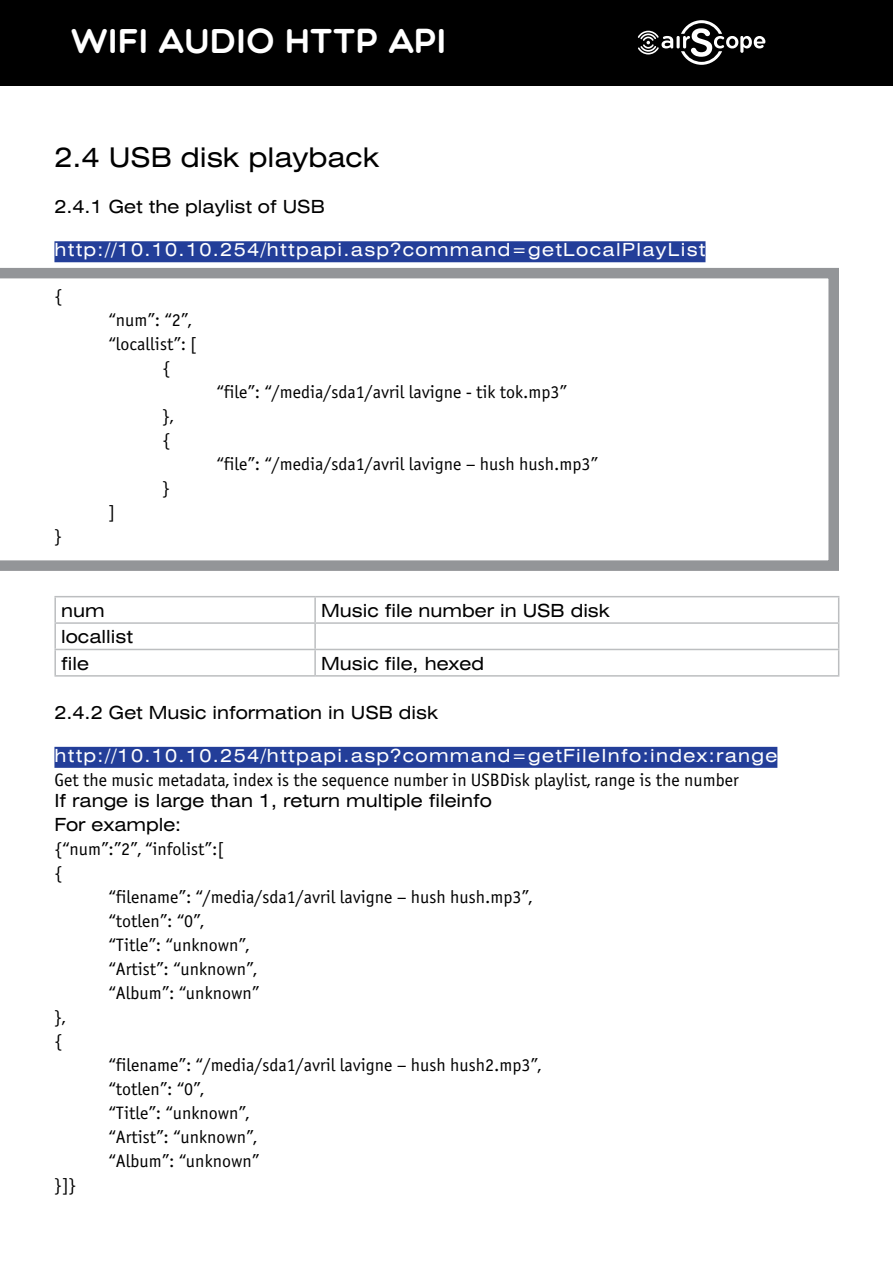
<style>
.page{position:relative;width:893px;height:1263px;background:#fff}
.page>*{position:absolute;margin:0;border:0;box-sizing:border-box;transform-origin:0 0}
.t1{font:34.65px "Multicolore";color:#fff}
.t2{font:27px "Helios Ext";color:#000}
.t3{font:18px "Officina Sans C";color:#000}
.t4{font:18px "Helios Ext";color:#000}
.t5{font:18px "Helios Ext";letter-spacing:.075em;color:#fff}
</style>
<div class="page">
<div style="left:0;top:0;width:893px;height:85px;background:#000"></div>
<svg style="left:638px;top:20px;width:127px;height:45px"></svg>
<div style="left:54px;top:241px;width:651px;height:21px;background:#233e99"></div>
<div style="left:54px;top:747px;width:723px;height:21px;background:#233e99"></div>
<hr style="left:314px;top:597px;width:2px;height:25px;background:#bcbec0">
<hr style="left:54px;top:622px;width:261px;height:2px;background:#bcbec0">
<hr style="left:315px;top:622px;width:524px;height:2px;background:#bcbec0">
<hr style="left:314px;top:624px;width:2px;height:25px;background:#bcbec0">
<hr style="left:54px;top:649px;width:261px;height:1px;background:#bcbec0">
<hr style="left:315px;top:649px;width:524px;height:1px;background:#bcbec0">
<hr style="left:314px;top:650px;width:2px;height:25px;background:#bcbec0">
<hr style="left:54px;top:675px;width:261px;height:2px;background:#bcbec0">
<hr style="left:315px;top:675px;width:524px;height:2px;background:#bcbec0">
<hr style="left:54px;top:596px;width:261px;height:1px;background:#bcbec0">
<hr style="left:54px;top:597px;width:2px;height:25px;background:#bcbec0">
<hr style="left:315px;top:596px;width:524px;height:1px;background:#bcbec0">
<hr style="left:54px;top:624px;width:2px;height:25px;background:#bcbec0">
<hr style="left:54px;top:650px;width:2px;height:25px;background:#bcbec0">
<svg style="left:838px;top:597px;width:1px;height:78px"></svg>
<svg style="left:0;top:267px;width:839px;height:304px"></svg>
<h1 class="t1" style="left:71px;top:20px;width:377px">WIFI Audio HTTP API</h1>
<p class="t2" style="left:54px;top:142px;width:326px">2.4 USB disk playback</p>
<p class="t4" style="left:54px;top:196px;width:272px">2.4.1 Get the playlist of USB</p>
<p class="t5" style="left:54px;top:239px;width:653px">http://10.10.10.254/httpapi.asp?command=getLocalPlayList</p>
<p class="t3" style="left:54px;top:286px;width:9px">{</p>
<p class="t3" style="left:108px;top:310px;width:84px">“num”: “2”,</p>
<p class="t3" style="left:108px;top:334px;width:90px">“locallist”: [</p>
<p class="t3" style="left:162px;top:358px;width:9px">{</p>
<p class="t3" style="left:216px;top:382px;width:352px">“file”: “/media/sda1/avril lavigne - tik tok.mp3”</p>
<p class="t3" style="left:162px;top:406px;width:12px">},</p>
<p class="t3" style="left:162px;top:430px;width:9px">{</p>
<p class="t3" style="left:216px;top:454px;width:383px">“file”: “/media/sda1/avril lavigne – hush hush.mp3”</p>
<p class="t3" style="left:162px;top:478px;width:9px">}</p>
<p class="t3" style="left:108px;top:502px;width:8px">]</p>
<p class="t3" style="left:54px;top:526px;width:9px">}</p>
<p class="t4" style="left:61px;top:600px;width:45px">num</p>
<p class="t4" style="left:321px;top:600px;width:290px">Music file number in USB disk</p>
<p class="t4" style="left:61px;top:626px;width:73px">locallist</p>
<p class="t4" style="left:61px;top:653px;width:29px">file</p>
<p class="t4" style="left:321px;top:653px;width:164px">Music file, hexed</p>
<p class="t4" style="left:54px;top:701px;width:385px">2.4.2 Get Music information in USB disk</p>
<p class="t5" style="left:54px;top:744px;width:724px">http://10.10.10.254/httpapi.asp?command=getFileInfo:index:range</p>
<p class="t3" style="left:54px;top:770px;width:686px">Get the music metadata, index is the sequence number in USBDisk playlist, range is the number</p>
<p class="t4" style="left:54px;top:790px;width:439px">If range is large than 1, return multiple fileinfo</p>
<p class="t4" style="left:54px;top:814px;width:128px">For example:</p>
<p class="t3" style="left:54px;top:839px;width:171px">{“num”:”2”, “infolist”:[</p>
<p class="t3" style="left:54px;top:863px;width:9px">{</p>
<p class="t3" style="left:108px;top:887px;width:425px">“filename”: “/media/sda1/avril lavigne – hush hush.mp3”,</p>
<p class="t3" style="left:108px;top:911px;width:97px">“totlen”: “0”,</p>
<p class="t3" style="left:108px;top:935px;width:142px">“Title”: “unknown”,</p>
<p class="t3" style="left:108px;top:959px;width:150px">“Artist”: “unknown”,</p>
<p class="t3" style="left:108px;top:983px;width:152px">“Album”: “unknown”</p>
<p class="t3" style="left:54px;top:1007px;width:12px">},</p>
<p class="t3" style="left:54px;top:1031px;width:9px">{</p>
<p class="t3" style="left:108px;top:1055px;width:434px">“filename”: “/media/sda1/avril lavigne – hush hush2.mp3”,</p>
<p class="t3" style="left:108px;top:1079px;width:97px">“totlen”: “0”,</p>
<p class="t3" style="left:108px;top:1103px;width:142px">“Title”: “unknown”,</p>
<p class="t3" style="left:108px;top:1127px;width:150px">“Artist”: “unknown”,</p>
<p class="t3" style="left:108px;top:1151px;width:152px">“Album”: “unknown”</p>
<p class="t3" style="left:54px;top:1175px;width:23px">}]}</p>
</div>
